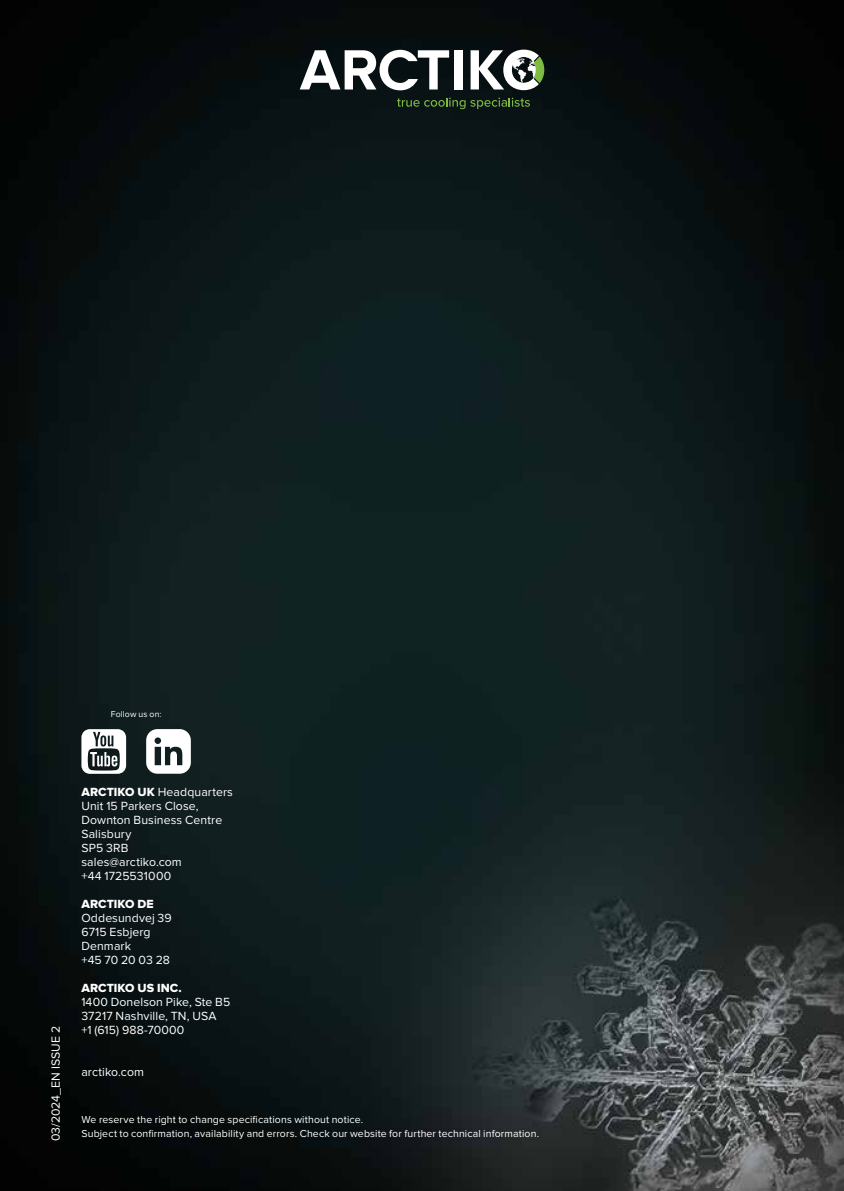
<style>
.page{position:relative;width:844px;height:1191px;background:#fff}
.page>*{position:absolute;margin:0;border:0;box-sizing:border-box;transform-origin:0 0}
.t1{font:12.25px/14px "Proxima Nova";letter-spacing:.01em;color:#fff}
.t2{font:12.25px "Proxima Nova Extrabld";letter-spacing:.01em;color:#fff}
.t3{font:10.5px/14px "Proxima Nova";letter-spacing:.015em;color:#fff}
.t4{font:8.75px "Proxima Nova";letter-spacing:.015em;color:#fff}
.s1{font-family:"Proxima Nova Extrabld"}
</style>
<div class="page">
<img style="left:0;top:0;width:843px;height:1191px">
<div style="left:454px;top:50px;width:8px;height:39px;background:#fff"></div>
<svg style="left:299px;top:50px;width:150px;height:40px"></svg>
<svg style="left:470px;top:50px;width:74px;height:40px"></svg>
<svg style="left:397px;top:98px;width:133px;height:11px"></svg>
<svg style="left:146px;top:729px;width:45px;height:44px"></svg>
<svg style="left:81px;top:729px;width:45px;height:45px"></svg>
<p class="t4" style="left:111px;top:709px;width:52px">Follow us on:</p>
<p class="t1" style="left:49px;top:1141px;width:117px;rotate:-90deg">03/2024_EN ISSUE 2</p>
<p class="t1" style="left:81px;top:785px;width:153px"><span class="s1">ARCTIKO UK</span> Headquarters<br>Unit 15 Parkers Close,<br>Downton Business Centre<br>Salisbury<br>SP5 3RB<br>sales@arctiko.com<br>+44 1725531000</p>
<p class="t2" style="left:81px;top:897px;width:74px">ARCTIKO DE</p>
<p class="t1" style="left:81px;top:911px;width:92px">Oddesundvej 39<br>6715 Esbjerg<br>Denmark<br>+45 70 20 03 28</p>
<p class="t2" style="left:81px;top:981px;width:102px">ARCTIKO US INC.</p>
<p class="t1" style="left:81px;top:995px;width:150px">1400 Donelson Pike, Ste B5<br>37217 Nashville, TN, USA<br>+1 (615) 988-70000</p>
<p class="t1" style="left:81px;top:1065px;width:64px">arctiko.com</p>
<p class="t3" style="left:81px;top:1112px;width:459px">We reserve the right to change specifications without notice.<br>Subject to confirmation, availability and errors. Check our website for further technical information.</p>
</div>
